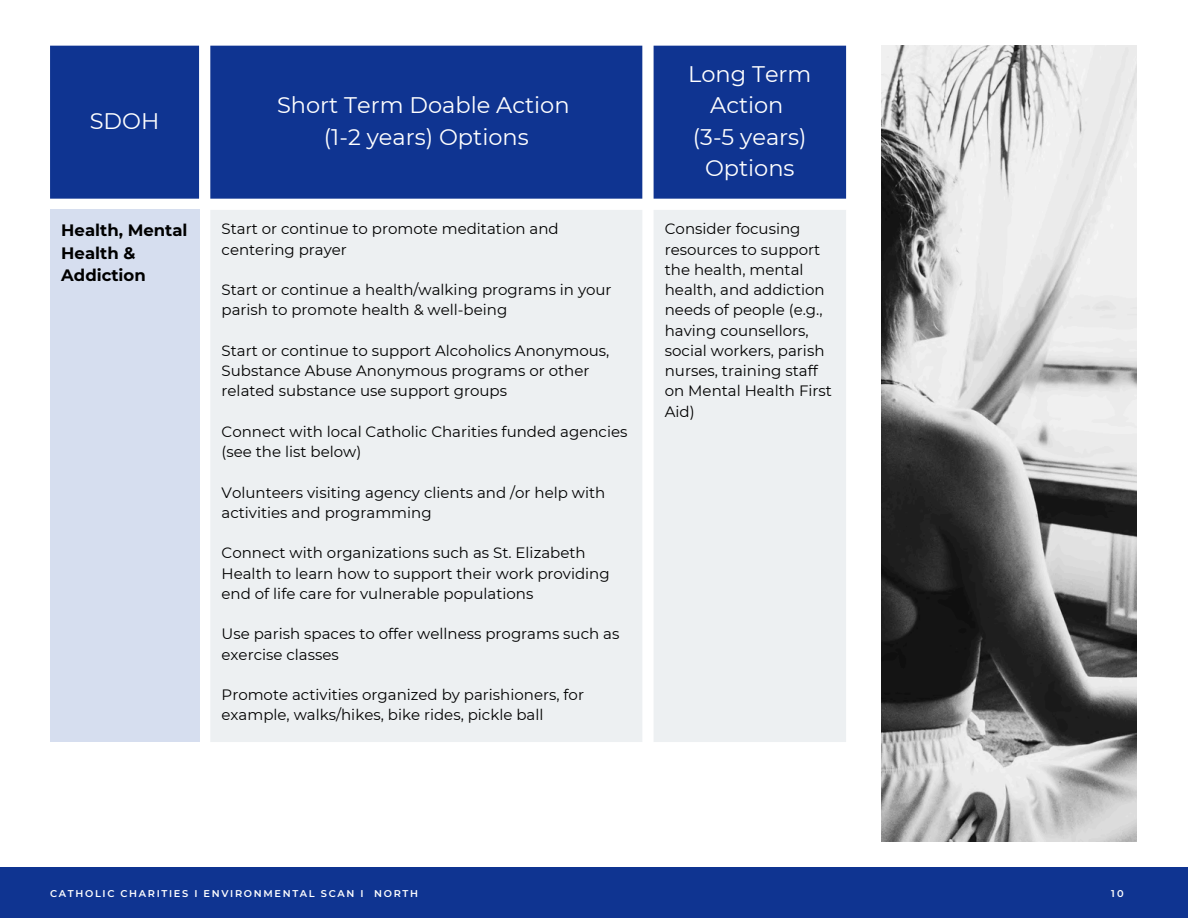
<style>
.page{position:relative;width:1188px;height:918px;background:#fff}
.page>*{position:absolute;margin:0;border:0;box-sizing:border-box;transform-origin:0 0}
.t1{font:22.5px/31.5px "Montserrat";color:#fff;text-align:center}
.t2{font:700 16.5px/22.5px "Montserrat";color:#000}
.t3{font:15px/20.2px "Montserrat";color:#000}
.t4{font:600 9.75px "Montserrat";letter-spacing:.17em;color:#fff}
</style>
<div class="page">
<div style="left:0;top:867px;width:1188px;height:51px;background:#0f3491"></div>
<div style="left:50px;top:46px;width:796px;height:153px;background:#0f3491"></div>
<div style="left:50px;top:210px;width:149px;height:532px;background:#d6deef"></div>
<div style="left:210px;top:210px;width:636px;height:532px;background:#edf0f2"></div>
<img style="left:881px;top:46px;width:256px;height:795px">
<p class="t1" style="left:90px;top:105px;width:71px">SDOH</p>
<p class="t1" style="left:277px;top:89px;width:294px">Short Term Doable Action</p>
<p class="t1" style="left:324px;top:121px;width:206px">(1-2 years) Options</p>
<p class="t2" style="left:61px;top:219px;width:128px">Health, Mental<br>Health &amp;<br>Addiction</p>
<p class="t3" style="left:222px;top:219px;width:339px">Start or continue to promote meditation and centering prayer</p>
<p class="t3" style="left:222px;top:280px;width:392px">Start or continue a health/walking programs in your parish to promote health &amp; well-being</p>
<p class="t3" style="left:222px;top:340px;width:389px">Start or continue to support Alcoholics Anonymous,<br>Substance Abuse Anonymous programs or other related substance use support groups</p>
<p class="t3" style="left:222px;top:421px;width:407px">Connect with local Catholic Charities funded agencies (see the list below)</p>
<p class="t3" style="left:222px;top:482px;width:385px">Volunteers visiting agency clients and /or help with activities and programming</p>
<p class="t3" style="left:222px;top:543px;width:390px">Connect with organizations such as St. Elizabeth<br>Health to learn how to support their work providing end of life care for vulnerable populations</p>
<p class="t3" style="left:222px;top:624px;width:399px">Use parish spaces to offer wellness programs such as exercise classes</p>
<p class="t3" style="left:222px;top:685px;width:364px">Promote activities organized by parishioners, for example, walks/hikes, bike rides, pickle ball</p>
<p class="t1" style="left:688px;top:58px;width:125px">Long Term<br>Action</p>
<p class="t1" style="left:693px;top:121px;width:115px">(3-5 years)<br>Options</p>
<h1 class="t3" style="left:665px;top:219px;width:169px">Consider focusing resources to support the health, mental health, and addiction needs of people (e.g., having counsellors, social workers, parish nurses, training staff on Mental Health First<br>Aid)</h1>
<p class="t4" style="left:50px;top:887px;width:369px">CATHOLIC CHARITIES I ENVIRONMENTAL SCAN I NORTH</p>
<p class="t4" style="left:1111px;top:887px;width:14px">10</p>
</div>
